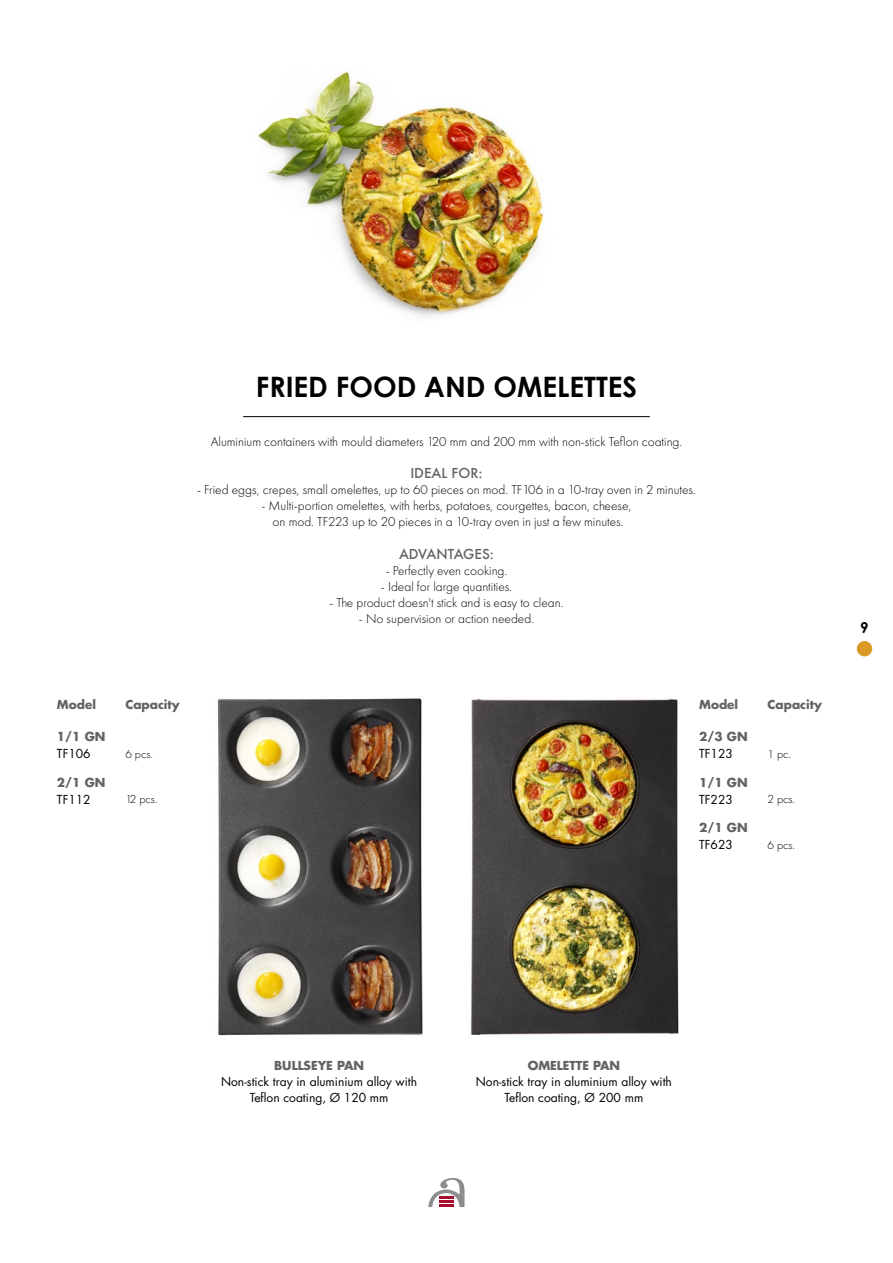
<style>
.page{position:relative;width:893px;height:1263px;background:#fff}
.page>*{position:absolute;margin:0;border:0;box-sizing:border-box;transform-origin:0 0}
.t1{font:700 28.2px "Cent Goth WGL";color:#000}
.t2{font:700 15px "Century Gothic";color:#000}
.t3{font:300 13.35px/16px "Futura PT";color:#000;text-align:center}
.t4{font:500 13.35px "Futura";color:#636363}
.t5{font:12px/16px "Futura Std";color:#000;text-align:center}
.t6{font:700 12px "Futura";color:#636363}
.t7{font:300 12px "Futura PT";color:#000}
</style>
<div class="page">
<div style="left:857px;top:641px;width:15px;height:15px;background:#da9a23;border-radius:50%"></div>
<svg style="left:428px;top:1178px;width:37px;height:29px"></svg>
<img style="left:217px;top:698px;width:206px;height:338px">
<img style="left:470px;top:699px;width:208px;height:336px">
<img style="left:257px;top:71px;width:287px;height:247px">
<hr style="left:243px;top:416px;width:407px;height:1px;background:#000">
<h1 class="t1" style="left:256px;top:365px;width:383px">FRIED FOOD AND OMELETTES</h1>
<p class="t3" style="left:211px;top:434px;width:473px">Aluminium containers with mould diameters 120 mm and 200 mm with non-stick Teflon coating.</p>
<p class="t4" style="left:410px;top:464px;width:74px">IDEAL FOR:</p>
<p class="t3" style="left:197px;top:482px;width:500px">- Fried eggs, crepes, small omelettes, up to 60 pieces on mod. TF106 in a 10-tray oven in 2 minutes.</p>
<p class="t3" style="left:261px;top:498px;width:372px">- Multi-portion omelettes, with herbs, potatoes, courgettes, bacon, cheese, on mod. TF223 up to 20 pieces in a 10-tray oven in just a few minutes.</p>
<p class="t4" style="left:399px;top:544px;width:96px">ADVANTAGES:</p>
<p class="t3" style="left:386px;top:562px;width:123px">- Perfectly even cooking.</p>
<p class="t3" style="left:381px;top:578px;width:133px">- Ideal for large quantities.</p>
<p class="t3" style="left:329px;top:594px;width:235px">- The product doesn't stick and is easy to clean.</p>
<p class="t3" style="left:359px;top:610px;width:177px">- No supervision or action needed.</p>
<p class="t6" style="left:57px;top:696px;width:41px">Model</p>
<p class="t6" style="left:125px;top:696px;width:56px">Capacity</p>
<p class="t7" style="left:125px;top:747px;width:29px">6 pcs.</p>
<p class="t7" style="left:125px;top:793px;width:34px">12 pcs.</p>
<p class="t6" style="left:57px;top:729px;width:50px">1/1 GN</p>
<p class="t5" style="left:57px;top:746px;width:35px">TF106</p>
<p class="t6" style="left:57px;top:774px;width:50px">2/1 GN</p>
<p class="t5" style="left:57px;top:791px;width:35px">TF112</p>
<p class="t6" style="left:699px;top:696px;width:41px">Model</p>
<p class="t6" style="left:768px;top:696px;width:56px">Capacity</p>
<p class="t7" style="left:768px;top:747px;width:25px">1 pc.</p>
<p class="t7" style="left:768px;top:793px;width:29px">2 pcs.</p>
<p class="t7" style="left:768px;top:838px;width:29px">6 pcs.</p>
<p class="t6" style="left:699px;top:729px;width:50px">2/3 GN</p>
<p class="t5" style="left:699px;top:746px;width:35px">TF123</p>
<p class="t6" style="left:699px;top:774px;width:50px">1/1 GN</p>
<p class="t5" style="left:699px;top:791px;width:35px">TF223</p>
<p class="t6" style="left:699px;top:820px;width:50px">2/1 GN</p>
<p class="t5" style="left:699px;top:837px;width:35px">TF623</p>
<p class="t2" style="left:860px;top:618px;width:10px">9</p>
<p class="t6" style="left:274px;top:1057px;width:92px">BULLSEYE PAN</p>
<p class="t5" style="left:221px;top:1074px;width:198px">Non-stick tray in aluminium alloy with<br>Teflon coating, Ø 120 mm</p>
<p class="t6" style="left:528px;top:1057px;width:94px">OMELETTE PAN</p>
<p class="t5" style="left:476px;top:1074px;width:198px">Non-stick tray in aluminium alloy with<br>Teflon coating, Ø 200 mm</p>
</div>
